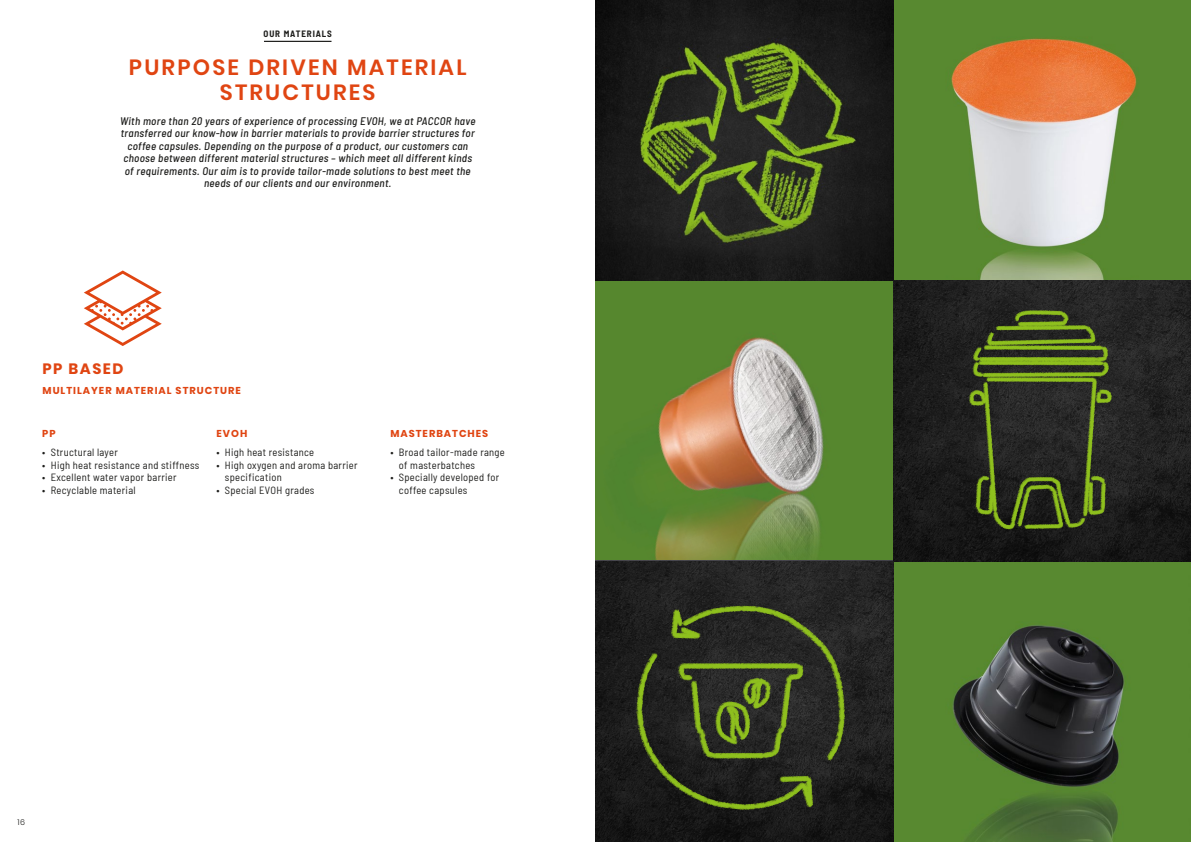
<style>
.page{position:relative;width:1191px;height:842px;background:#fff}
.page>*{position:absolute;margin:0;border:0;box-sizing:border-box;transform-origin:0 0}
.t1{font:600 22px/25px "Poppins";letter-spacing:.1em;color:#e04512;text-align:center}
.t2{font:700 15px "Poppins";letter-spacing:.1em;color:#e04512}
.t3{font:italic 500 semi-condensed 11px/12.5px "Barlow";letter-spacing:.03em;color:#1d1d1b;text-align:center}
.t4{font:semi-condensed 10.5px/12.5px "Barlow";letter-spacing:.03em;color:#1d1d1b}
.t5{font:700 10px "Poppins";letter-spacing:.1em;color:#e04512}
.t6{font:700 semi-condensed 9px "Barlow";letter-spacing:.1em;color:#1d1d1b}
.t7{font:300 8px "Poppins";color:#1d1d1b}
</style>
<div class="page">
<img style="left:595px;top:0;width:596px;height:842px">
<img style="left:595px;top:561px;width:298px;height:281px">
<img style="left:951px;top:281px;width:184px;height:280px">
<img style="left:626px;top:561px;width:236px;height:281px">
<hr style="left:264px;top:41px;width:67px;height:1px;background:#1d1d1b">
<svg style="left:84px;top:270px;width:78px;height:76px"></svg>
<p class="t6" style="left:263px;top:28px;width:70px">OUR MATERIALS</p>
<h1 class="t1" style="left:129px;top:55px;width:339px">PURPOSE DRIVEN MATERIAL<br>STRUCTURES</h1>
<p class="t3" style="left:120px;top:114px;width:357px">With more than 20 years of experience of processing EVOH, we at PACCOR have transferred our know-how in barrier materials to provide barrier structures for coffee capsules. Depending on the purpose of a product, our customers can choose between different material structures – which meet all different kinds of requirements. Our aim is to provide tailor-made solutions to best meet the needs of our clients and our environment.</p>
<h2 class="t2" style="left:43px;top:360px;width:82px">PP BASED</h2>
<p class="t5" style="left:43px;top:384px;width:200px">MULTILAYER MATERIAL STRUCTURE</p>
<p class="t5" style="left:216px;top:428px;width:32px">EVOH</p>
<p class="t4" style="left:216px;top:445px;width:99px">• High heat resistance</p>
<p class="t4" style="left:225px;top:458px;width:134px;text-indent:-9px">• High oxygen and aroma barrier specification</p>
<p class="t4" style="left:216px;top:483px;width:99px">• Special EVOH grades</p>
<p class="t5" style="left:42px;top:428px;width:15px">PP</p>
<p class="t4" style="left:42px;top:445px;width:77px">• Structural layer</p>
<p class="t4" style="left:42px;top:458px;width:158px">• High heat resistance and stiffness</p>
<p class="t4" style="left:42px;top:470px;width:136px">• Excellent water vapor barrier</p>
<p class="t4" style="left:42px;top:483px;width:95px">• Recyclable material</p>
<p class="t5" style="left:390px;top:428px;width:99px">MASTERBATCHES</p>
<p class="t4" style="left:399px;top:445px;width:107px;text-indent:-9px">• Broad tailor-made range of masterbatches</p>
<p class="t4" style="left:399px;top:470px;width:102px;text-indent:-9px">• Specially developed for coffee capsules</p>
<p class="t7" style="left:18px;top:817px;width:9px">16</p>
</div>
